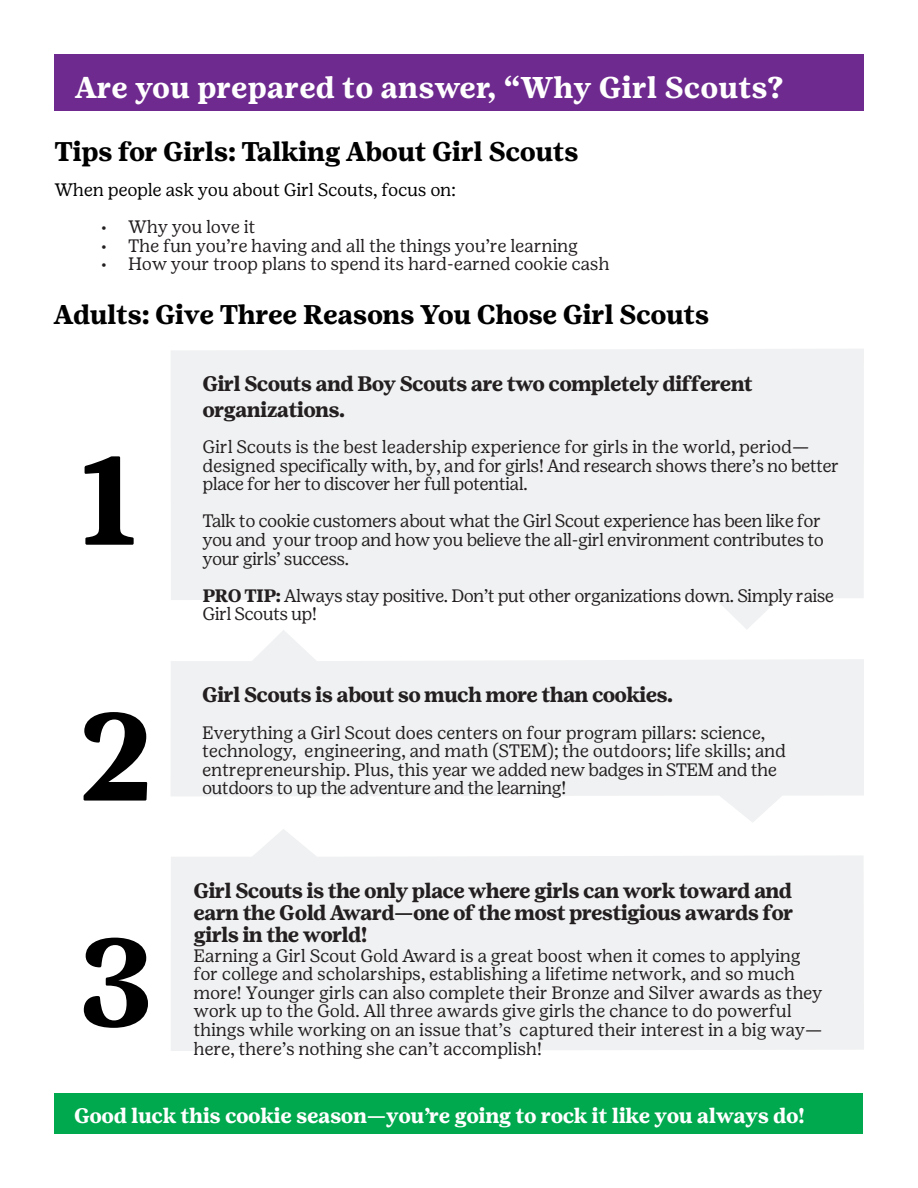
<style>
.page{position:relative;width:918px;height:1188px;background:#fff}
.page>*{position:absolute;margin:0;border:0;box-sizing:border-box;transform-origin:0 0}
.t1{font:700 123.9px "Girl Scout Text";color:#000}
.t2{font:700 30px "Girl Scout Text";color:#fff}
.t3{font:700 27px "Girl Scout Text";letter-spacing:-.02em;color:#000}
.t4{font:700 21px/22.2px "Girl Scout Text";letter-spacing:-.04em;color:#231f20}
.t5{font:700 21px "Girl Scout Text";letter-spacing:-.025em;color:#fff}
.t6{font:18px/18.6px "Girl Scout Text";letter-spacing:-.02em;color:#231f20}
.t7{font:18px/18.6px "Girl Scout Text";letter-spacing:-.04em;color:#231f20}
.t8{font:18px "Girl Scout Text";letter-spacing:-.02em;color:#000}
.s1{font-family:"Trefoil Sans"}
.s2{font-weight:700}
</style>
<div class="page">
<div style="left:55px;top:1094px;width:808px;height:40px;background:#00a94e"></div>
<svg style="left:171px;top:349px;width:693px;height:280px;fill:#f0f1f2"></svg>
<svg style="left:171px;top:630px;width:693px;height:192px;fill:#f0f1f2"></svg>
<svg style="left:171px;top:829px;width:693px;height:222px;fill:#f0f1f2"></svg>
<div style="left:54px;top:54px;width:810px;height:56px;background:#6e2a8e"></div>
<p class="t2" style="left:75px;top:70px;width:710px">Are you prepared to answer, “Why Girl Scouts?</p>
<p class="t3" style="left:54px;top:136px;width:526px">Tips for Girls: Talking About Girl Scouts</p>
<p class="t8" style="left:54px;top:180px;width:403px">When people ask you about Girl Scouts, focus on:</p>
<p class="t6" style="left:101px;top:218px;width:156px"><span class="s1">•</span> Why you love it</p>
<p class="t6" style="left:101px;top:236px;width:478px"><span class="s1">•</span> The fun you’re having and all the things you’re learning</p>
<p class="t6" style="left:101px;top:255px;width:510px"><span class="s1">•</span> How your troop plans to spend its hard-earned cookie cash</p>
<p class="t3" style="left:54px;top:299px;width:657px">Adults: Give Three Reasons You Chose Girl Scouts</p>
<p class="t1" style="left:80px;top:429px;width:59px">1</p>
<p class="t1" style="left:77px;top:685px;width:80px">2</p>
<p class="t1" style="left:77px;top:910px;width:79px">3</p>
<p class="t4" style="left:202px;top:371px;width:552px;line-height:25.2px">Girl Scouts and Boy Scouts are two completely different organizations.</p>
<p class="t7" style="left:202px;top:437px;width:638px">Girl Scouts is the best leadership experience for girls in the world, period— designed specifically with, by, and for girls! And research shows there’s no better place for her to discover her full potential.</p>
<p class="t7" style="left:202px;top:512px;width:623px">Talk to cookie customers about what the Girl Scout experience has been like for you and your troop and how you believe the all-girl environment contributes to your girls’ success.</p>
<p class="t7" style="left:202px;top:586px;width:633px"><span class="s2">PRO TIP:</span> Always stay positive. Don’t put other organizations down. Simply raise<br>Girl Scouts up!</p>
<p class="t4" style="left:202px;top:684px;width:473px">Girl Scouts is about so much more than cookies.</p>
<p class="t6" style="left:202px;top:723px;width:586px">Everything a Girl Scout does centers on four program pillars: science, technology, engineering, and math (STEM); the outdoors; life skills; and entrepreneurship. Plus, this year we added new badges in STEM and the outdoors to up the adventure and the learning!</p>
<p class="t4" style="left:193px;top:879px;width:602px;text-align:justify">Girl Scouts is the only place where girls can work toward and earn the Gold Award—one of the most prestigious awards for girls in the world!</p>
<p class="t6" style="left:193px;top:946px;width:631px">Earning a Girl Scout Gold Award is a great boost when it comes to applying for college and scholarships, establishing a lifetime network, and so much more! Younger girls can also complete their Bronze and Silver awards as they work up to the Gold. All three awards give girls the chance to do powerful things while working on an issue that’s captured their interest in a big way— here, there’s nothing she can’t accomplish!</p>
<p class="t5" style="left:74px;top:1103px;width:732px">Good luck this cookie season—you’re going to rock it like you always do!</p>
</div>
